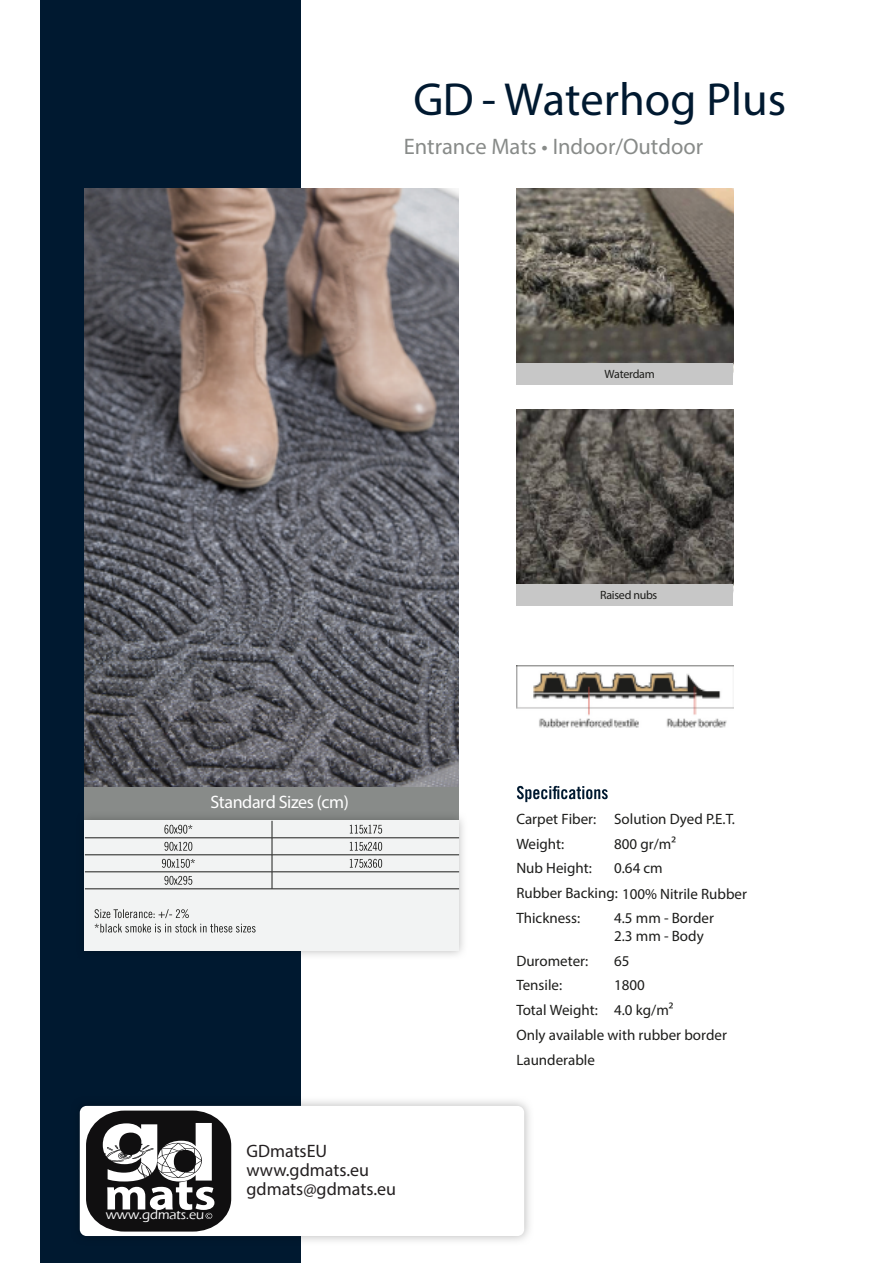
<style>
.page{position:relative;width:893px;height:1263px;background:#fff}
.page>*{position:absolute;margin:0;border:0;box-sizing:border-box;transform-origin:0 0}
.t1{font:46.5px "Myriad Pro";color:#001930}
.t2{font:22.5px "Myriad Pro";color:#888b89}
.t3{font:18px/19px "Myriad Pro";color:#231f20}
.t4{font:18px "Myriad Pro";letter-spacing:-.025em;color:#fff}
.t5{font:15px/24.8px "Myriad Pro";color:#1d1d1b}
.t6{font:500 13.35px "Eras ITC";color:#fff}
.t7{font:12px "Myriad Pro";letter-spacing:-.025em;color:#1d1d1b}
</style>
<div class="page">
<div style="left:40px;top:0;width:261px;height:1263px;background:#001930"></div>
<div style="left:85px;top:780px;width:374px;height:45px;background:#888b89"></div>
<svg style="left:79px;top:1101px;width:451px;height:140px"></svg>
<div style="left:80px;top:1106px;width:444px;height:130px;background:#fff;border-radius:7px"></div>
<svg style="left:84px;top:811px;width:379px;height:145px"></svg>
<div style="left:85px;top:821px;width:374px;height:130px;background:#f2f3f3"></div>
<img style="left:85px;top:189px;width:374px;height:597px">
<svg style="left:517px;top:786px;width:91px;height:16px"></svg>
<hr style="left:272px;top:854px;width:187px;height:1px;background:#1d1d1b">
<hr style="left:272px;top:871px;width:187px;height:1px;background:#1d1d1b">
<hr style="left:272px;top:888px;width:187px;height:1px;background:#1d1d1b">
<svg style="left:272px;top:821px;width:1px;height:68px"></svg>
<hr style="left:272px;top:837px;width:187px;height:1px;background:#1d1d1b">
<hr style="left:85px;top:837px;width:187px;height:1px;background:#1d1d1b">
<hr style="left:85px;top:854px;width:187px;height:1px;background:#1d1d1b">
<hr style="left:85px;top:871px;width:187px;height:1px;background:#1d1d1b">
<hr style="left:85px;top:888px;width:187px;height:1px;background:#1d1d1b">
<svg style="left:164px;top:825px;width:28px;height:9px"></svg>
<svg style="left:350px;top:825px;width:32px;height:9px"></svg>
<svg style="left:164px;top:842px;width:28px;height:9px"></svg>
<svg style="left:350px;top:842px;width:32px;height:9px"></svg>
<svg style="left:162px;top:859px;width:33px;height:9px"></svg>
<svg style="left:350px;top:859px;width:32px;height:9px"></svg>
<svg style="left:164px;top:876px;width:28px;height:9px"></svg>
<svg style="left:95px;top:909px;width:94px;height:9px"></svg>
<svg style="left:95px;top:924px;width:161px;height:8px"></svg>
<img style="left:516px;top:666px;width:217px;height:62px">
<img style="left:516px;top:410px;width:217px;height:174px">
<div style="left:516px;top:584px;width:217px;height:21px;background:#c7c7c7"></div>
<img style="left:516px;top:189px;width:217px;height:174px">
<div style="left:516px;top:363px;width:217px;height:21px;background:#c7c7c7"></div>
<svg style="left:86px;top:1110px;width:145px;height:121px"></svg>
<h1 class="t1" style="left:413px;top:71px;width:374px">GD - Waterhog Plus</h1>
<h2 class="t2" style="left:404px;top:132px;width:301px">Entrance Mats • Indoor/Outdoor</h2>
<p class="t4" style="left:210px;top:791px;width:140px">Standard Sizes (cm)</p>
<p class="t6" style="left:106px;top:1207px;width:100px">www.gdmats.eu</p>
<p class="t3" style="left:246px;top:1141px;width:151px">GDmatsEU www.gdmats.eu gdmats@gdmats.eu</p>
<p class="t7" style="left:605px;top:367px;width:52px">Waterdam</p>
<p class="t7" style="left:600px;top:588px;width:59px">Raised nubs</p>
<p class="t5" style="left:516px;top:806px;width:220px">Carpet Fiber: Solution Dyed P.E.T.<br>Weight:</p>
<p class="t5" style="left:614px;top:831px;width:63px">800 gr/m²</p>
<p class="t5" style="left:516px;top:856px;width:77px">Nub Height:</p>
<p class="t5" style="left:516px;top:855px;width:232px;line-height:25.5px;text-indent:98px">0.64 cm<br>Rubber Backing: 100% Nitrile Rubber</p>
<p class="t5" style="left:516px;top:905px;width:65px">Thickness:</p>
<p class="t5" style="left:614px;top:908px;width:101px;line-height:18px">4.5 mm - Border<br>2.3 mm - Body</p>
<p class="t5" style="left:516px;top:948px;width:73px">Durometer:</p>
<p class="t5" style="left:614px;top:948px;width:17px">65</p>
<p class="t5" style="left:516px;top:973px;width:47px">Tensile:</p>
<p class="t5" style="left:516px;top:973px;width:212px;text-indent:98px">1800<br>Total Weight: 4.0 kg/m²<br>Only available with rubber border<br>Launderable</p>
</div>
